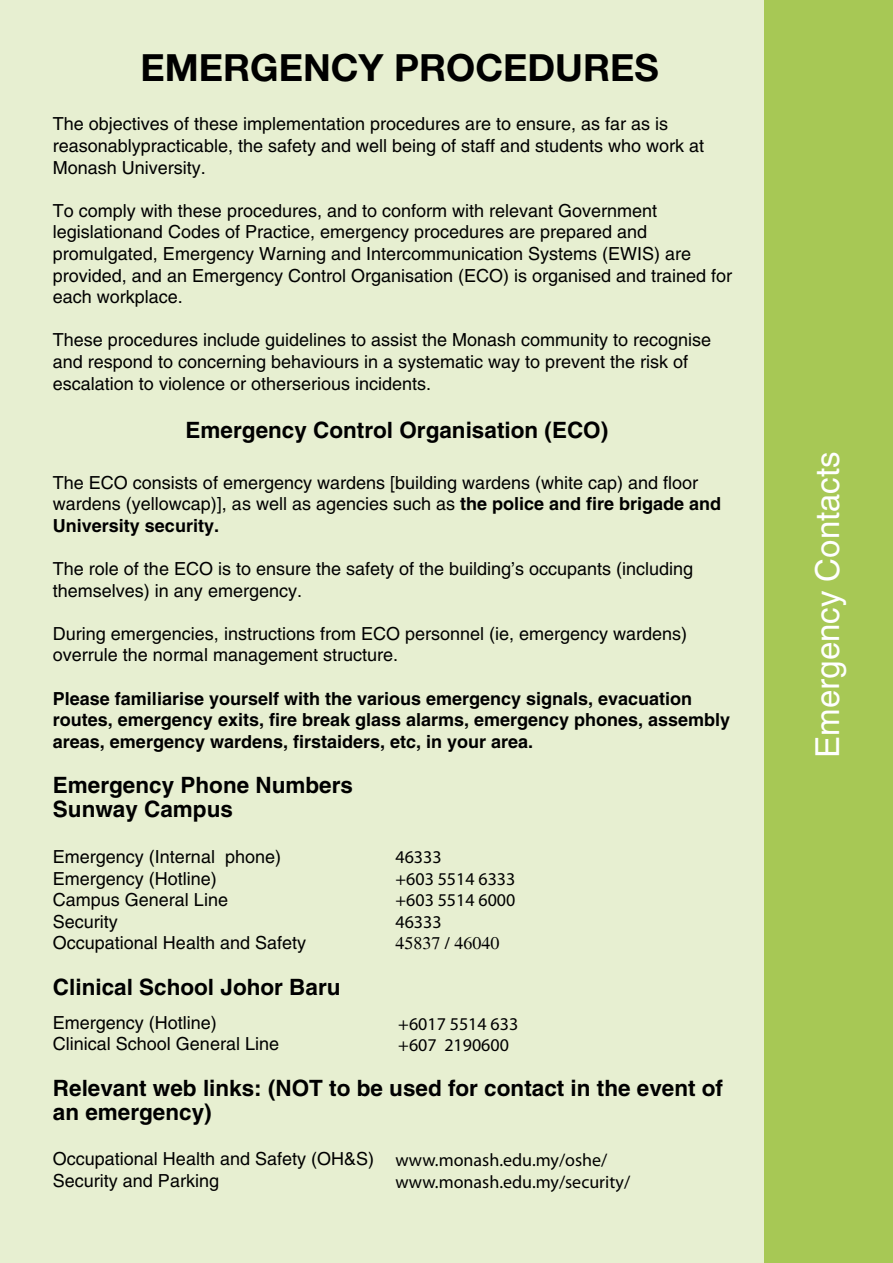
<style>
.page{position:relative;width:893px;height:1263px;background:#fff}
.page>*{position:absolute;margin:0;border:0;box-sizing:border-box;transform-origin:0 0}
.t1{font:700 37.5px "Helvetica Neue";color:#000}
.t2{font:33px "Helvetica LT Std";color:#fff}
.t3{font:700 22.5px/24px "Helvetica LT Std";color:#000}
.t4{font:18px/21.6px "Helvetica LT Std";color:#000}
.t5{font:700 18px/21.6px "Helvetica LT Std";color:#000}
.t6{font:18px/21.6px "Myriad Pro";color:#000}
.t7{font:18px "Times";color:#000}
.s1{font-weight:700}
</style>
<div class="page">
<div style="left:0;top:0;width:779px;height:1263px;background:#e7efd1"></div>
<div style="left:764px;top:0;width:129px;height:1263px;background:#a7c855"></div>
<h1 class="t1" style="left:141px;top:45px;width:520px">EMERGENCY PROCEDURES</h1>
<p class="t4" style="left:53px;top:113px;width:653px">The objectives of these implementation procedures are to ensure, as far as is reasonablypracticable, the safety and well being of staff and students who work at<br>Monash University.</p>
<p class="t4" style="left:53px;top:200px;width:681px">To comply with these procedures, and to conform with relevant Government legislationand Codes of Practice, emergency procedures are prepared and promulgated, Emergency Warning and Intercommunication Systems (EWIS) are provided, and an Emergency Control Organisation (ECO) is organised and trained for each workplace.</p>
<p class="t4" style="left:53px;top:329px;width:660px">These procedures include guidelines to assist the Monash community to recognise and respond to concerning behaviours in a systematic way to prevent the risk of escalation to violence or otherserious incidents.</p>
<p class="t3" style="left:186px;top:418px;width:424px">Emergency Control Organisation (ECO)</p>
<p class="t4" style="left:53px;top:471px;width:670px">The ECO consists of emergency wardens [building wardens (white cap) and floor wardens (yellowcap)], as well as agencies such as <span class="s1">the police and fire brigade and<br>University security.</span></p>
<p class="t4" style="left:53px;top:558px;width:642px">The role of the ECO is to ensure the safety of the building’s occupants (including themselves) in any emergency.</p>
<p class="t4" style="left:53px;top:623px;width:636px">During emergencies, instructions from ECO personnel (ie, emergency wardens) overrule the normal management structure.</p>
<p class="t5" style="left:53px;top:687px;width:679px">Please familiarise yourself with the various emergency signals, evacuation routes, emergency exits, fire break glass alarms, emergency phones, assembly areas, emergency wardens, firstaiders, etc, in your area.</p>
<p class="t3" style="left:53px;top:773px;width:302px">Emergency Phone Numbers<br>Sunway Campus</p>
<p class="t4" style="left:53px;top:846px;width:255px">Emergency (Internal phone)<br>Emergency (Hotline)<br>Campus General Line<br>Security<br>Occupational Health and Safety</p>
<p class="t3" style="left:53px;top:975px;width:289px">Clinical School Johor Baru</p>
<p class="t4" style="left:53px;top:1011px;width:228px">Emergency (Hotline)<br>Clinical School General Line</p>
<p class="t3" style="left:53px;top:1075px;width:672px">Relevant web links: (NOT to be used for contact in the event of an emergency)</p>
<p class="t4" style="left:53px;top:1148px;width:323px">Occupational Health and Safety (OH&amp;S)<br>Security and Parking</p>
<p class="t6" style="left:395px;top:846px;width:121px">46333<br>+603 5514 6333 +603 5514 6000<br>46333</p>
<p class="t7" style="left:395px;top:933px;width:106px">45837 / 46040</p>
<p class="t6" style="left:398px;top:1012px;width:121px">+6017 5514 633 +607 2190600</p>
<p class="t6" style="left:395px;top:1149px;width:236px">www.monash.edu.my/oshe/ www.monash.edu.my/security/</p>
<h2 class="t2" style="left:808px;top:758px;width:308px;rotate:-90deg">Emergency Contacts</h2>
</div>
